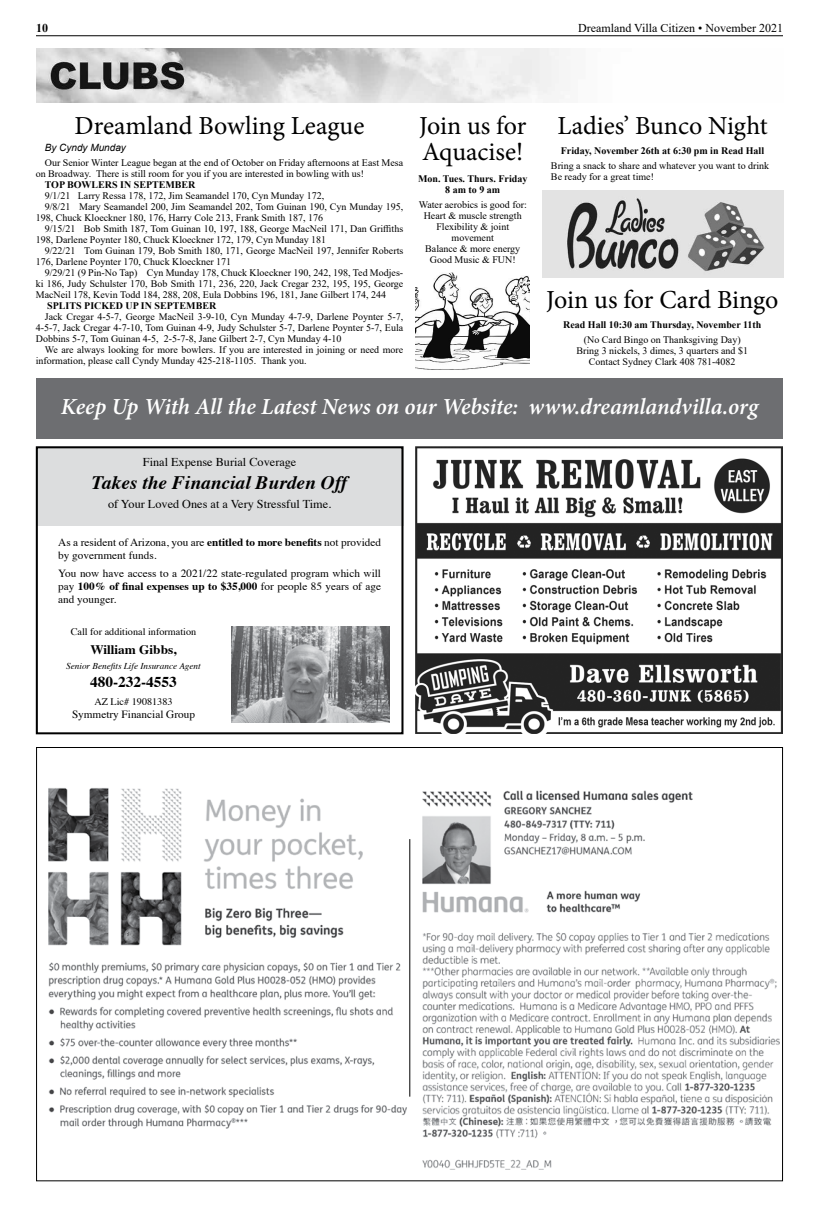
<style>
.page{position:relative;width:819px;height:1215px;background:#fff}
.page>*{position:absolute;margin:0;border:0;box-sizing:border-box;transform-origin:0 0}
.t1{font:26px/26px "Minion Pro";color:#000}
.t2{font:italic 600 23px "Minion Pro";letter-spacing:-.005em;color:#fff}
.t3{font:italic 700 19px "Times";color:#000}
.t4{font:700 15px "Times";color:#000}
.t5{font:700 13px "Times";color:#000}
.t6{font:12px "Times";color:#000}
.t7{font:12px "Times New Roman";color:#000}
.t8{font:700 12px "Times New Roman";color:#000}
.t9{font:11px/13.2px "Times";color:#000}
.t10{font:10px/11px "Times New Roman";color:#000}
.t11{font:700 10px/11px "Times New Roman";color:#000;text-align:center}
.t12{font:10px "Times";color:#000}
.t13{font:italic 10px "Arial";color:#000}
.t14{font:italic 9px "Times";color:#000}
.s1{font-weight:700}
</style>
<div class="page">
<hr style="left:36px;top:35px;width:747px;height:1px;background:#000">
<div style="left:36px;top:378px;width:747px;height:61px;background:#6d6e71"></div>
<img style="left:36px;top:49px;width:523px;height:54px">
<img style="left:48px;top:788px;width:362px;height:341px">
<img style="left:422px;top:790px;width:358px;height:380px">
<hr style="left:410px;top:839px;width:1px;height:258px;background:#000">
<img style="left:416px;top:446px;width:367px;height:288px">
<img style="left:415px;top:273px;width:115px;height:97px">
<img style="left:542px;top:190px;width:241px;height:87px">
<div style="left:36px;top:446px;width:367px;height:80px;background:#dcddde"></div>
<div style="left:36px;top:446px;width:367px;height:288px;border:2px solid #000"></div>
<img style="left:231px;top:626px;width:159px;height:97px">
<p class="t8" style="left:36px;top:20px;width:13px">10</p>
<p class="t7" style="left:578px;top:19px;width:206px">Dreamland Villa Citizen • November 2021</p>
<h1 class="t1" style="left:75px;top:113px;width:291px">Dreamland Bowling League</h1>
<p class="t13" style="left:45px;top:141px;width:83px">By Cyndy Munday</p>
<p class="t10" style="left:36px;top:157px;width:369px;text-indent:9px">Our Senior Winter League began at the end of October on Friday afternoons at East Mesa on Broadway. There is still room for you if you are interested in bowling with us!</p>
<p class="t11" style="left:45px;top:179px;width:152px">TOP BOWLERS IN SEPTEMBER</p>
<p class="t10" style="left:45px;top:190px;width:281px">9/1/21 Larry Ressa 178, 172, Jim Seamandel 170, Cyn Munday 172,</p>
<p class="t10" style="left:45px;top:201px;width:360px">9/8/21 Mary Seamandel 200, Jim Seamandel 202, Tom Guinan 190, Cyn Munday 195,</p>
<p class="t10" style="left:36px;top:212px;width:289px">198, Chuck Kloeckner 180, 176, Harry Cole 213, Frank Smith 187, 176</p>
<p class="t10" style="left:45px;top:223px;width:360px">9/15/21 Bob Smith 187, Tom Guinan 10, 197, 188, George MacNeil 171, Dan Griffiths</p>
<p class="t10" style="left:36px;top:234px;width:292px">198, Darlene Poynter 180, Chuck Kloeckner 172, 179, Cyn Munday 181</p>
<p class="t10" style="left:45px;top:245px;width:360px">9/22/21 Tom Guinan 179, Bob Smith 180, 171, George MacNeil 197, Jennifer Roberts</p>
<p class="t10" style="left:36px;top:256px;width:197px">176, Darlene Poynter 170, Chuck Kloeckner 171</p>
<p class="t10" style="left:45px;top:267px;width:360px">9/29/21 (9 Pin-No Tap) Cyn Munday 178, Chuck Kloeckner 190, 242, 198, Ted Modjes-</p>
<p class="t10" style="left:36px;top:278px;width:369px">ki 186, Judy Schulster 170, Bob Smith 171, 236, 220, Jack Cregar 232, 195, 195, George</p>
<p class="t10" style="left:36px;top:289px;width:352px">MacNeil 178, Kevin Todd 184, 288, 208, Eula Dobbins 196, 181, Jane Gilbert 174, 244</p>
<p class="t11" style="left:47px;top:300px;width:170px">SPLITS PICKED UP IN SEPTEMBER</p>
<p class="t10" style="left:36px;top:311px;width:369px;text-align:justify;text-indent:9px">Jack Cregar 4-5-7, George MacNeil 3-9-10, Cyn Munday 4-7-9, Darlene Poynter 5-7, 4-5-7, Jack Cregar 4-7-10, Tom Guinan 4-9, Judy Schulster 5-7, Darlene Poynter 5-7, Eula Dobbins 5-7, Tom Guinan 4-5, 2-5-7-8, Jane Gilbert 2-7, Cyn Munday 4-10</p>
<p class="t10" style="left:36px;top:344px;width:369px;text-indent:9px">We are always looking for more bowlers. If you are interested in joining or need more information, please call Cyndy Munday 425-218-1105. Thank you.</p>
<h1 class="t1" style="left:419px;top:112px;width:109px">Join us for<br>Aquacise!</h1>
<p class="t11" style="left:418px;top:172px;width:111px">Mon. Tues. Thurs. Friday<br>8 am to 9 am</p>
<p class="t10" style="left:419px;top:199px;width:110px;text-align:center">Water aerobics is good for:<br>Heart &amp; muscle strength<br>Flexibility &amp; joint movement<br>Balance &amp; more energy<br>Good Music &amp; FUN!</p>
<h1 class="t1" style="left:557px;top:112px;width:212px">Ladies’ Bunco Night</h1>
<p class="t11" style="left:561px;top:144px;width:205px">Friday, November 26th at 6:30 pm in Read Hall</p>
<p class="t10" style="left:551px;top:160px;width:220px">Bring a snack to share and whatever you want to drink<br>Be ready for a great time!</p>
<h1 class="t1" style="left:546px;top:287px;width:234px">Join us for Card Bingo</h1>
<p class="t11" style="left:563px;top:319px;width:200px">Read Hall 10:30 am Thursday, November 11th</p>
<p class="t10" style="left:576px;top:334px;width:173px;text-align:center">(No Card Bingo on Thanksgiving Day)<br>Bring 3 nickels, 3 dimes, 3 quarters and $1<br>Contact Sydney Clark 408 781-4082</p>
<h2 class="t2" style="left:61px;top:391px;width:699px">Keep Up With All the Latest News on our Website: www.dreamlandvilla.org</h2>
<p class="t6" style="left:143px;top:451px;width:155px">Final Expense Burial Coverage</p>
<h3 class="t3" style="left:92px;top:465px;width:257px">Takes the Financial Burden Off</h3>
<p class="t6" style="left:108px;top:492px;width:225px">of Your Loved Ones at a Very Stressful Time.</p>
<p class="t9" style="left:58px;top:535px;width:324px">As a resident of Arizona, you are <span class="s1">entitled to more benefits</span> not provided by government funds.</p>
<p class="t9" style="left:58px;top:566px;width:324px;text-align:justify">You now have access to a 2021/22 state-regulated program which will pay <span class="s1">100% of final expenses up to $35,000</span> for people 85 years of age and younger.</p>
<p class="t12" style="left:71px;top:623px;width:127px">Call for additional information</p>
<h3 class="t5" style="left:90px;top:637px;width:88px">William Gibbs,</h3>
<p class="t14" style="left:66px;top:658px;width:136px">Senior Benefits Life Insurance Agent</p>
<h3 class="t4" style="left:90px;top:668px;width:88px">480-232-4553</h3>
<p class="t12" style="left:94px;top:693px;width:80px">AZ Lic# 19081383</p>
<p class="t9" style="left:72px;top:707px;width:124px">Symmetry Financial Group</p>
</div>
